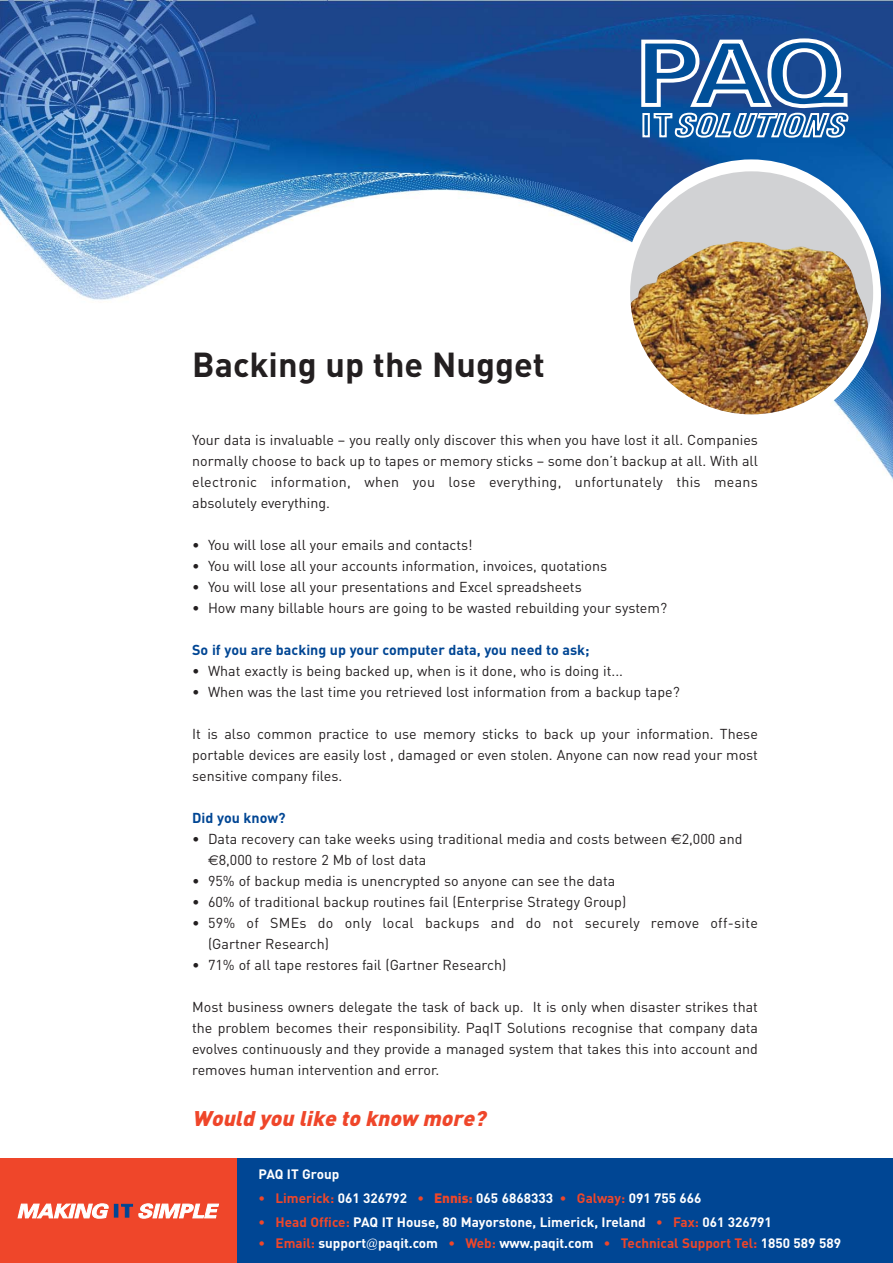
<style>
.page{position:relative;width:893px;height:1263px;background:#fff}
.page>*{position:absolute;margin:0;border:0;box-sizing:border-box;transform-origin:0 0}
.t1{font:700 34.2px "DIN";color:#231f20}
.t2{font:italic 900 21px "DIN";color:#ef462a}
.t3{font:14.25px/21px "DIN";color:#231f20;text-align:justify}
.t4{font:14.25px/21px "DIN";letter-spacing:.02em;color:#231f20}
.t5{font:700 14.25px "DIN";color:#004694}
.t6{font:700 13.5px "DIN";color:#fff}
.s1{font-family:"Euro Sans"}
.s2{color:#ef462a}
.s3{font-weight:900;color:#ef462a}
.s4{font-family:"Dax";font-weight:500}
</style>
<div class="page">
<img style="left:0;top:0;width:893px;height:480px">
<svg style="left:639px;top:36px;width:210px;height:106px"></svg>
<div style="left:0;top:1159px;width:893px;height:104px;background:#004694"></div>
<div style="left:0;top:1159px;width:237px;height:104px;background:#ef462a"></div>
<svg style="left:18px;top:1203px;width:91px;height:16px"></svg>
<div style="left:114px;top:1204px;width:4px;height:14px;border:1px solid #004694"></div>
<svg style="left:121px;top:1203px;width:98px;height:16px"></svg>
<div style="left:622px;top:159px;width:259px;height:273px;background:#fff;border-radius:50%"></div>
<div style="left:630px;top:171px;width:243px;height:243px;background:#d1d2d4;border-radius:50%"></div>
<img style="left:630px;top:241px;width:238px;height:173px">
<h1 class="t1" style="left:192px;top:353px;width:354px">Backing up the Nugget</h1>
<p class="t3" style="left:192px;top:431px;width:567px">Your data is invaluable – you really only discover this when you have lost it all. Companies normally choose to back up to tapes or memory sticks – some don’t backup at all. With all electronic information, when you lose everything, unfortunately this means absolutely everything.</p>
<p class="t3" style="left:192px;top:536px;width:282px">• You will lose all your emails and contacts!</p>
<p class="t3" style="left:192px;top:557px;width:416px">• You will lose all your accounts information, invoices, quotations</p>
<p class="t3" style="left:192px;top:578px;width:391px">• You will lose all your presentations and Excel spreadsheets</p>
<p class="t3" style="left:192px;top:599px;width:476px">• How many billable hours are going to be wasted rebuilding your system?</p>
<p class="t5" style="left:192px;top:645px;width:399px">So if you are backing up your computer data, you need to ask;</p>
<p class="t3" style="left:192px;top:662px;width:432px">• What exactly is being backed up, when is it done, who is doing it...</p>
<p class="t3" style="left:192px;top:683px;width:489px">• When was the last time you retrieved lost information from a backup tape?</p>
<p class="t3" style="left:192px;top:725px;width:567px">It is also common practice to use memory sticks to back up your information. These portable devices are easily lost , damaged or even stolen. Anyone can now read your most sensitive company files.</p>
<p class="t5" style="left:192px;top:813px;width:95px">Did you know?</p>
<p class="t3" style="left:208px;top:830px;width:536px;text-indent:-16px">• Data recovery can take weeks using traditional media and costs between <span class="s1">€</span>2,000 and <span class="s1">€</span>8,000 to restore 2 Mb of lost data</p>
<p class="t3" style="left:192px;top:872px;width:424px">• 95% of backup media is unencrypted so anyone can see the data</p>
<p class="t3" style="left:192px;top:893px;width:436px">• 60% of traditional backup routines fail (Enterprise Strategy Group)</p>
<p class="t4" style="left:208px;top:914px;width:551px;text-indent:-16px">• 59% of SMEs do only local backups and do not securely remove off-site (Gartner Research)</p>
<p class="t3" style="left:192px;top:956px;width:316px">• 71% of all tape restores fail (Gartner Research)</p>
<p class="t3" style="left:192px;top:998px;width:567px">Most business owners delegate the task of back up. It is only when disaster strikes that the problem becomes their responsibility. PaqIT Solutions recognise that company data evolves continuously and they provide a managed system that takes this into account and removes human intervention and error.</p>
<h2 class="t2" style="left:192px;top:1111px;width:299px">Would you like to know more?</h2>
<p class="t6" style="left:258px;top:1169px;width:82px">PAQ IT Group</p>
<p class="t6" style="left:258px;top:1194px;width:444px"><span class="s2">• Limerick:</span> 061 326792 <span class="s2">•</span> <span class="s3">Ennis:</span> 065 6868333 <span class="s2">• Galway:</span> 091 755 666</p>
<p class="t6" style="left:258px;top:1218px;width:515px"><span class="s2">• Head Office:</span> PAQ IT House, 80 Mayorstone, Limerick, Ireland <span class="s2">• Fax:</span> 061 326791</p>
<p class="t6" style="left:258px;top:1239px;width:584px"><span class="s2">• Email:</span> support<span class="s4">@</span>paqit.com <span class="s2">• Web:</span> www.paqit.com <span class="s2">• Technical Support Tel:</span> 1850 589 589</p>
</div>
